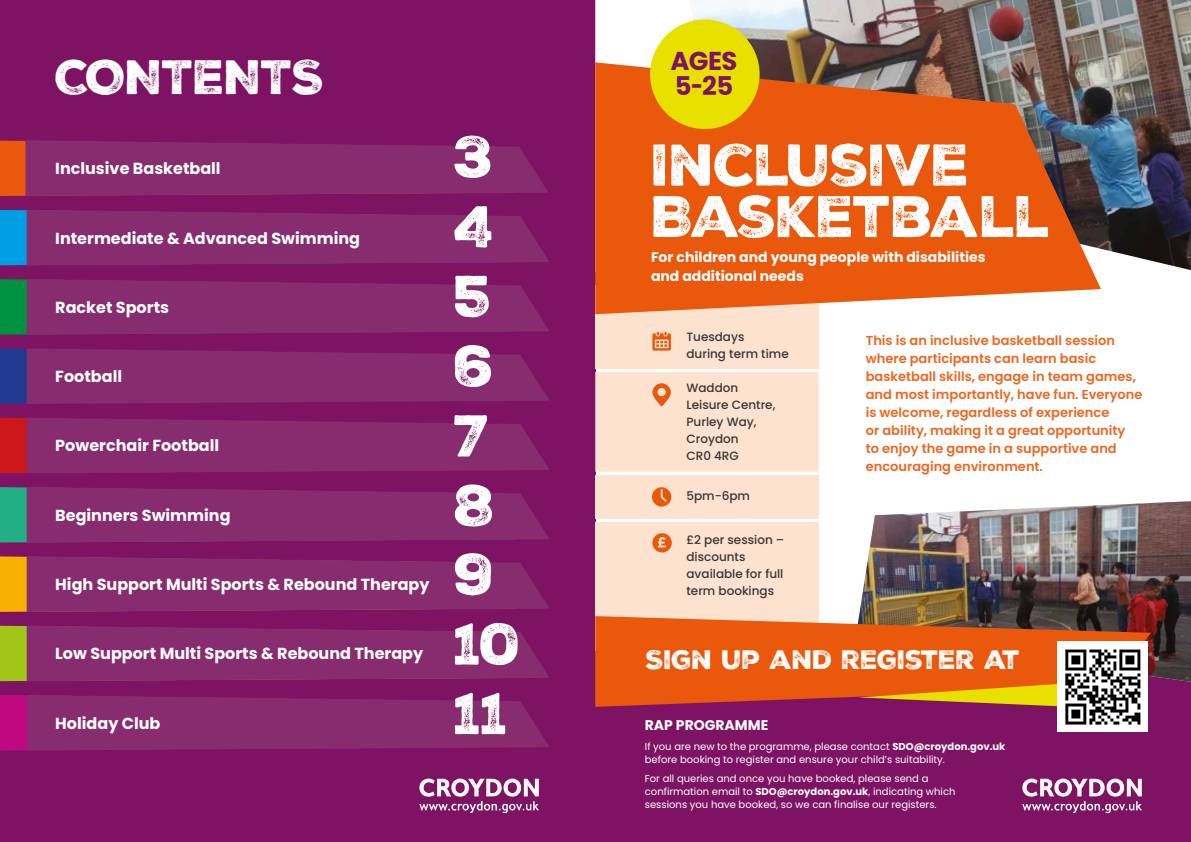
<style>
.page{position:relative;width:1191px;height:842px;background:#fff}
.page>*{position:absolute;margin:0;border:0;box-sizing:border-box;transform-origin:0 0}
.t1{font:56.7px/51.5px "Nexa Rust Sans Black 2";letter-spacing:-.03em;color:#fff}
.t2{font:46.7px "Nexa Rust Sans Black 2";letter-spacing:-.03em;color:#fff}
.t3{font:25.8px "Nexa Rust Sans Black 2";letter-spacing:-.03em;color:#fff}
.t4{font:700 25.8px/25px "Poppins";letter-spacing:-.02em;color:#7e1363}
.t5{font:700 16px "Poppins";color:#fff}
.t6{font:700 14px/19px "Poppins";color:#fff}
.t7{font:600 13px/18px "Poppins";color:#ec6721}
.t8{font:500 12px/17px "Poppins";color:#373636}
.t9{font:10px/13px "Poppins";color:#fff}
.s1{font-weight:700}
</style>
<div class="page">
<div style="left:0;top:0;width:595px;height:842px;background:#7e1363"></div>
<div style="left:595px;top:655px;width:596px;height:187px;background:#7e1363"></div>
<img style="left:689px;top:0;width:502px;height:270px">
<img style="left:859px;top:501px;width:332px;height:181px">
<div style="left:595px;top:285px;width:223px;height:84px;background:#fde2cf"></div>
<div style="left:595px;top:475px;width:223px;height:44px;background:#fde2cf"></div>
<div style="left:595px;top:522px;width:223px;height:129px;background:#fde2cf"></div>
<svg style="left:595px;top:62px;width:506px;height:252px;background:#d66124"></svg>
<svg style="left:595px;top:616px;width:556px;height:91px;background:#d85819"></svg>
<svg style="left:652px;top:332px;width:19px;height:19px"></svg>
<div style="left:650px;top:20px;width:109px;height:109px;background:#e8e100;border-radius:50%"></div>
<svg style="left:652px;top:487px;width:19px;height:20px"></svg>
<div style="left:595px;top:372px;width:223px;height:100px;background:#fde2cf"></div>
<svg style="left:652px;top:533px;width:20px;height:19px"></svg>
<svg style="left:858px;top:683px;width:198px;height:24px"></svg>
<div style="left:1056px;top:641px;width:91px;height:91px;background:#fff"></div>
<img style="left:1065px;top:649px;width:76px;height:76px">
<img style="left:1022px;top:778px;width:120px;height:34px">
<svg style="left:0;top:695px;width:549px;height:55px;background:#88276d"></svg>
<svg style="left:0;top:418px;width:549px;height:55px;background:#892868"></svg>
<svg style="left:0;top:279px;width:549px;height:56px;background:#7f2e6a"></svg>
<svg style="left:0;top:556px;width:549px;height:56px;background:#8b2f67"></svg>
<svg style="left:0;top:210px;width:549px;height:55px;background:#7f2f72"></svg>
<svg style="left:0;top:487px;width:549px;height:56px;background:#812f6d"></svg>
<svg style="left:0;top:348px;width:549px;height:56px;background:#80296e"></svg>
<svg style="left:0;top:626px;width:549px;height:55px;background:#873168"></svg>
<img style="left:419px;top:778px;width:120px;height:34px">
<svg style="left:0;top:140px;width:548px;height:56px;background:#8a2b68"></svg>
<p class="t2" style="left:55px;top:46px;width:271px">CONTENTS</p>
<p class="t5" style="left:55px;top:159px;width:167px">Inclusive Basketball</p>
<p class="t5" style="left:55px;top:229px;width:306px">Intermediate &amp; Advanced Swimming</p>
<p class="t5" style="left:55px;top:298px;width:115px">Racket Sports</p>
<p class="t5" style="left:55px;top:367px;width:68px">Football</p>
<p class="t5" style="left:55px;top:437px;width:165px">Powerchair Football</p>
<p class="t5" style="left:55px;top:506px;width:177px">Beginners Swimming</p>
<p class="t5" style="left:55px;top:575px;width:376px">High Support Multi Sports &amp; Rebound Therapy</p>
<p class="t5" style="left:55px;top:644px;width:369px">Low Support Multi Sports &amp; Rebound Therapy</p>
<p class="t5" style="left:55px;top:714px;width:107px">Holiday Club</p>
<p class="t1" style="left:454px;top:132px;width:42px">3</p>
<p class="t1" style="left:454px;top:201px;width:43px">4</p>
<p class="t1" style="left:454px;top:271px;width:40px">5</p>
<p class="t1" style="left:454px;top:341px;width:43px">6</p>
<p class="t1" style="left:454px;top:411px;width:38px">7</p>
<p class="t1" style="left:454px;top:480px;width:44px">8</p>
<p class="t1" style="left:454px;top:549px;width:43px">9</p>
<p class="t1" style="left:454px;top:619px;width:69px">10</p>
<p class="t1" style="left:454px;top:688px;width:56px">11</p>
<p class="t4" style="left:670px;top:48px;width:69px">AGES<br>5-25</p>
<p class="t1" style="left:651px;top:140px;width:402px">INCLUSIVE<br>BASKETBALL</p>
<p class="t6" style="left:651px;top:247px;width:336px">For children and young people with disabilities and additional needs</p>
<p class="t8" style="left:686px;top:328px;width:104px">Tuesdays<br>during term time</p>
<p class="t8" style="left:686px;top:379px;width:90px">Waddon<br>Leisure Centre,<br>Purley Way,<br>Croydon<br>CR0 4RG</p>
<p class="t8" style="left:686px;top:487px;width:65px">5pm-6pm</p>
<p class="t8" style="left:686px;top:531px;width:99px">£2 per session – discounts available for full term bookings</p>
<p class="t7" style="left:866px;top:332px;width:278px">This is an inclusive basketball session where participants can learn basic basketball skills, engage in team games, and most importantly, have fun. Everyone is welcome, regardless of experience<br>or ability, making it a great opportunity<br>to enjoy the game in a supportive and encouraging environment.</p>
<p class="t3" style="left:645px;top:642px;width:376px">SIGN UP AND REGISTER AT</p>
<p class="t6" style="left:645px;top:716px;width:125px">RAP PROGRAMME</p>
<p class="t9" style="left:645px;top:740px;width:362px">If you are new to the programme, please contact <span class="s1">SDO@croydon.gov.uk </span>before booking to register and ensure your child’s suitability.</p>
<p class="t9" style="left:645px;top:772px;width:312px">For all queries and once you have booked, please send a confirmation email to <span class="s1">SDO@croydon.gov.uk</span>, indicating which sessions you have booked, so we can finalise our registers.</p>
</div>
